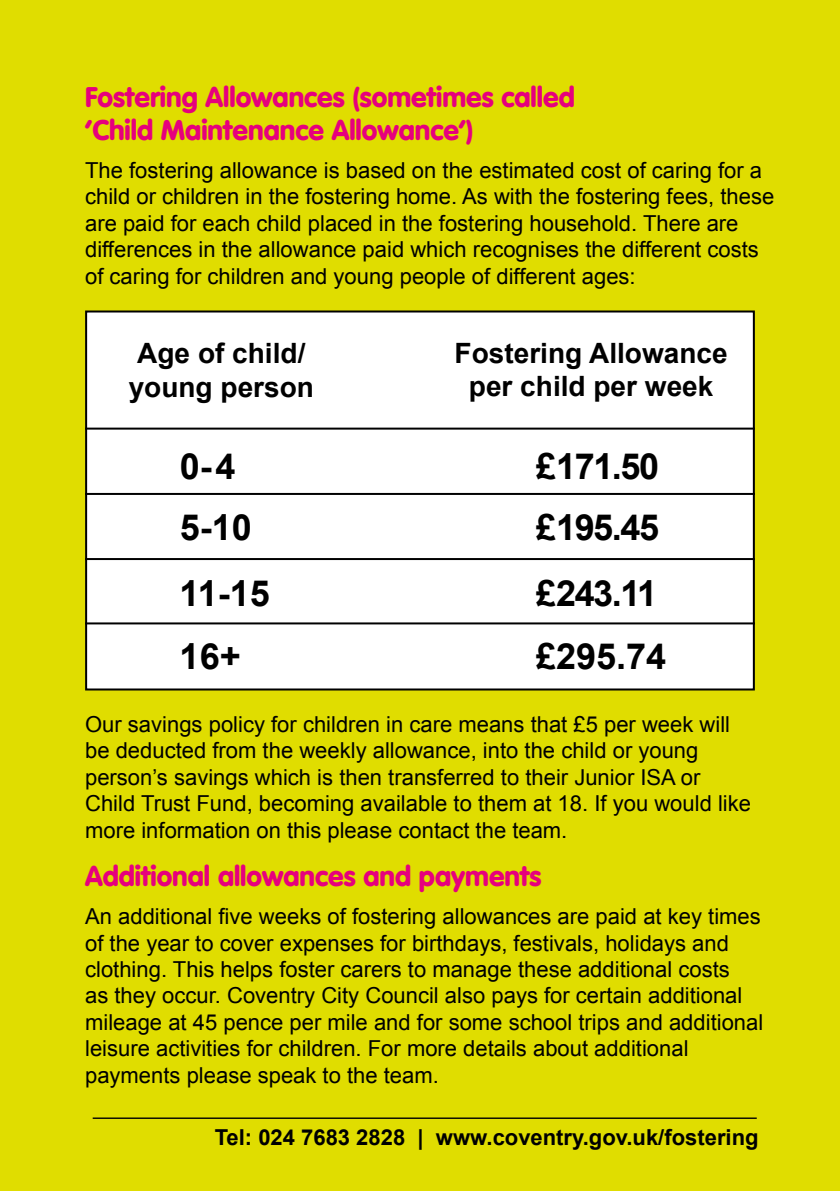
<style>
.page{position:relative;width:840px;height:1191px;background:#fff}
.page>*{position:absolute;margin:0;border:0;box-sizing:border-box;transform-origin:0 0}
.t1{font:700 36px "Arial";letter-spacing:-.04em;color:#000}
.t2{font:900 28px/33.6px "VAG Rounded Std";color:#e6007d}
.t3{font:700 28px/33.6px "Arial";color:#000;text-align:center}
.t4{font:22px/26.4px "Arial";color:#000}
.t5{font:700 22px "Arial";color:#000}
</style>
<div class="page">
<div style="left:0;top:0;width:839px;height:1191px;background:#e0dd00"></div>
<div style="left:86px;top:311px;width:667px;height:378px;background:#fff"></div>
<div style="left:85px;top:310px;width:669px;height:380px;border:2px solid #000"></div>
<hr style="left:85px;top:427px;width:669px;height:2px;background:#000">
<hr style="left:85px;top:493px;width:669px;height:2px;background:#000">
<hr style="left:85px;top:558px;width:669px;height:2px;background:#000">
<hr style="left:85px;top:622px;width:669px;height:2px;background:#000">
<hr style="left:93px;top:1117px;width:663px;height:1px;background:#000">
<p class="t2" style="left:85px;top:81px;width:491px">Fostering Allowances (sometimes called ‘Child Maintenance Allowance’)</p>
<p class="t4" style="left:85px;top:157px;width:690px">The fostering allowance is based on the estimated cost of caring for a child or children in the fostering home. As with the fostering fees, these are paid for each child placed in the fostering household. There are differences in the allowance paid which recognises the different costs of caring for children and young people of different ages:</p>
<p class="t3" style="left:129px;top:336px;width:187px">Age of child/ young person</p>
<p class="t3" style="left:454px;top:336px;width:274px">Fostering Allowance per child per week</p>
<h1 class="t1" style="left:180px;top:446px;width:57px">0-4</h1>
<h1 class="t1" style="left:536px;top:446px;width:124px">£171.50</h1>
<h1 class="t1" style="left:180px;top:507px;width:74px">5-10</h1>
<h1 class="t1" style="left:535px;top:507px;width:124px">£195.45</h1>
<h1 class="t1" style="left:179px;top:573px;width:92px">11-15</h1>
<h1 class="t1" style="left:535px;top:573px;width:122px">£243.11</h1>
<h1 class="t1" style="left:179px;top:636px;width:63px">16+</h1>
<h1 class="t1" style="left:535px;top:636px;width:132px">£295.74</h1>
<p class="t4" style="left:85px;top:711px;width:667px">Our savings policy for children in care means that £5 per week will be deducted from the weekly allowance, into the child or young person’s savings which is then transferred to their Junior ISA or Child Trust Fund, becoming available to them at 18. If you would like more information on this please contact the team.</p>
<p class="t2" style="left:85px;top:860px;width:457px">Additional allowances and payments</p>
<p class="t4" style="left:85px;top:903px;width:679px">An additional five weeks of fostering allowances are paid at key times of the year to cover expenses for birthdays, festivals, holidays and clothing. This helps foster carers to manage these additional costs<br>as they occur. Coventry City Council also pays for certain additional mileage at 45 pence per mile and for some school trips and additional leisure activities for children. For more details about additional payments please speak to the team.</p>
<p class="t5" style="left:214px;top:1124px;width:545px">Tel: 024 7683 2828 | www.coventry.gov.uk/fostering</p>
</div>
